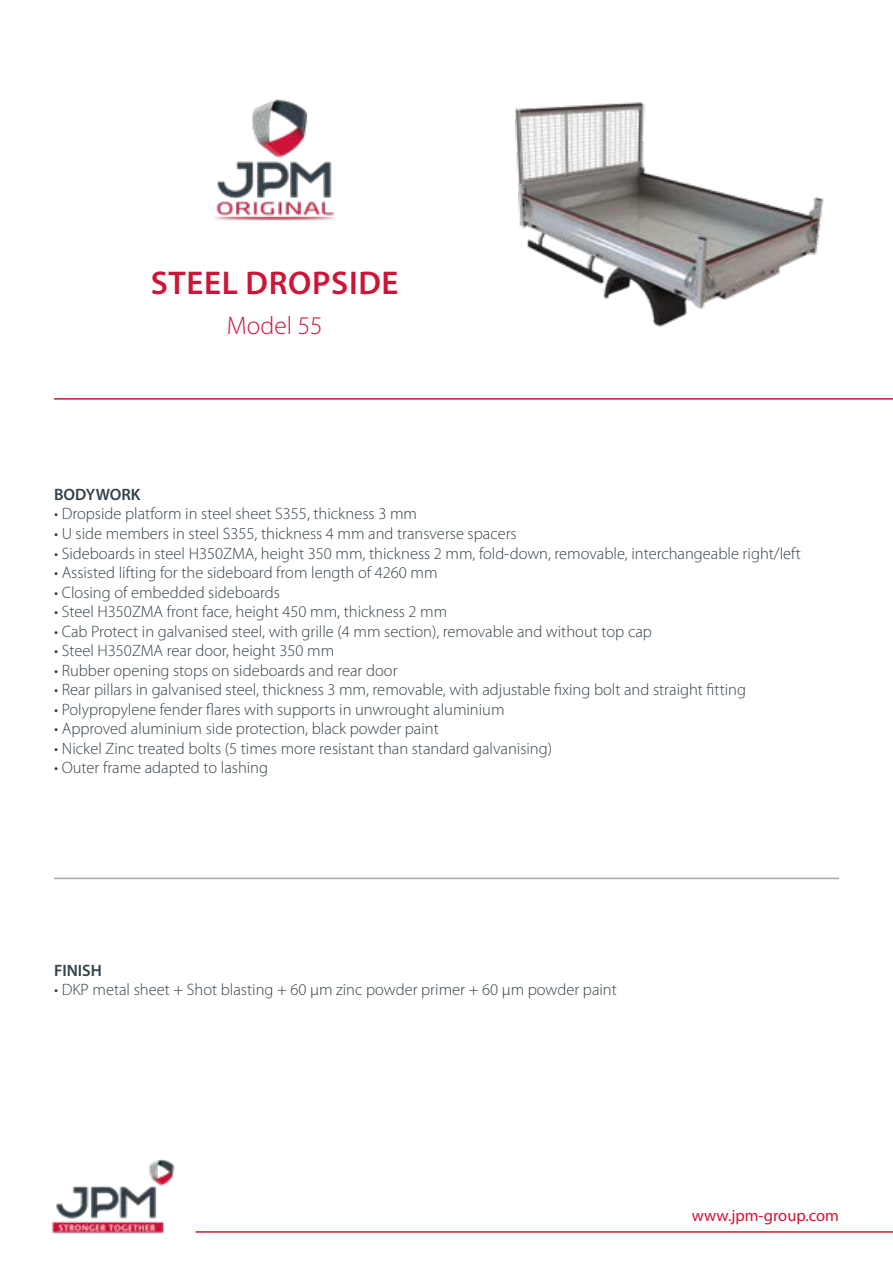
<style>
.page{position:relative;width:893px;height:1263px;background:#fff}
.page>*{position:absolute;margin:0;border:0;box-sizing:border-box;transform-origin:0 0}
.t1{font:600 33px "Myriad Pro";letter-spacing:.02em;color:#ce1537}
.t2{font:300 25.5px "Myriad Pro";color:#ce1537}
.t3{font:300 16.5px "Myriad Pro";color:#344149}
.t4{font:16.5px "Myriad Pro";color:#ce1537}
.t5{font:600 16.5px "Myriad Pro";color:#344149}
</style>
<div class="page">
<hr style="left:54px;top:878px;width:785px;height:1px;background:#a8a9ab">
<img style="left:51px;top:1159px;width:124px;height:75px">
<hr style="left:54px;top:398px;width:839px;height:2px;background:#ce1537">
<img style="left:215px;top:99px;width:120px;height:122px">
<hr style="left:196px;top:1231px;width:697px;height:2px;background:#ce1537">
<img style="left:515px;top:102px;width:309px;height:225px">
<h1 class="t1" style="left:151px;top:262px;width:249px">STEEL DROPSIDE</h1>
<h2 class="t2" style="left:227px;top:310px;width:97px">Model 55</h2>
<p class="t5" style="left:54px;top:484px;width:88px">BODYWORK</p>
<p class="t3" style="left:54px;top:504px;width:365px">• Dropside platform in steel sheet S355, thickness 3 mm</p>
<p class="t3" style="left:54px;top:524px;width:464px">• U side members in steel S355, thickness 4 mm and transverse spacers</p>
<p class="t3" style="left:54px;top:543px;width:748px">• Sideboards in steel H350ZMA, height 350 mm, thickness 2 mm, fold-down, removable, interchangeable right/left</p>
<p class="t3" style="left:54px;top:563px;width:385px">• Assisted lifting for the sideboard from length of 4260 mm</p>
<p class="t3" style="left:54px;top:582px;width:228px">• Closing of embedded sideboards</p>
<p class="t3" style="left:54px;top:602px;width:395px">• Steel H350ZMA front face, height 450 mm, thickness 2 mm</p>
<p class="t3" style="left:54px;top:621px;width:599px">• Cab Protect in galvanised steel, with grille (4 mm section), removable and without top cap</p>
<p class="t3" style="left:54px;top:641px;width:282px">• Steel H350ZMA rear door, height 350 mm</p>
<p class="t3" style="left:54px;top:660px;width:345px">• Rubber opening stops on sideboards and rear door</p>
<p class="t3" style="left:54px;top:680px;width:694px">• Rear pillars in galvanised steel, thickness 3 mm, removable, with adjustable fixing bolt and straight fitting</p>
<p class="t3" style="left:54px;top:699px;width:452px">• Polypropylene fender flares with supports in unwrought aluminium</p>
<p class="t3" style="left:54px;top:719px;width:386px">• Approved aluminium side protection, black powder paint</p>
<p class="t3" style="left:54px;top:738px;width:500px">• Nickel Zinc treated bolts (5 times more resistant than standard galvanising)</p>
<p class="t3" style="left:54px;top:758px;width:216px">• Outer frame adapted to lashing</p>
<p class="t5" style="left:54px;top:959px;width:49px">FINISH</p>
<p class="t3" style="left:54px;top:980px;width:564px">• DKP metal sheet + Shot blasting + 60 µm zinc powder primer + 60 µm powder paint</p>
<p class="t4" style="left:692px;top:1207px;width:149px">www.jpm-group.com</p>
</div>
